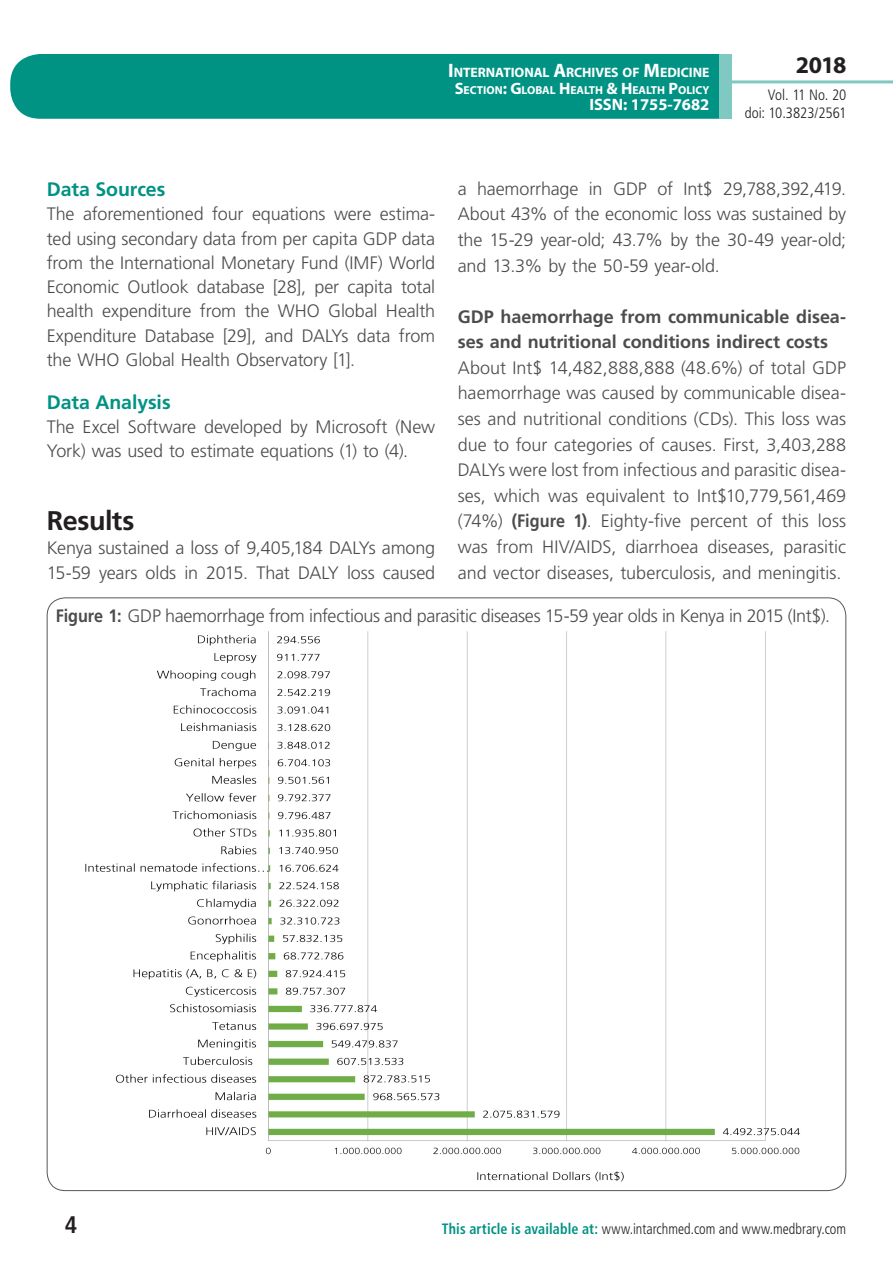
<style>
.page{position:relative;width:893px;height:1263px;background:#fff}
.page>*{position:absolute;margin:0;border:0;box-sizing:border-box;transform-origin:0 0}
.t1{font:700 27px "Frutiger LT Std";letter-spacing:-.02em;color:#231f20}
.t2{font:700 24px "Myriad Pro";color:#231f20}
.t3{font:700 condensed 24px "Frutiger LT Std";color:#231f20}
.t4{font:700 19.5px "Frutiger LT Std";letter-spacing:-.005em;color:#009384}
.t5{font:300 18px/25.7px "Frutiger LT Std";letter-spacing:-.01em;color:#4b4c4d;text-align:justify}
.t6{font:700 18px/25.7px "Frutiger LT Std";color:#4b4c4d}
.t7{font:700 16.5px "Myriad Pro";color:#fff}
.t8{font:300 condensed 15px "Frutiger LT Std";color:#231f20;scale:.94 1}
.t9{font:300 condensed 15px/18px "Frutiger LT Std";color:#231f20;text-align:right}
.t10{font:700 13.65px "Myriad Pro";letter-spacing:-.005em;color:#fff}
.t11{font:700 11.55px "Myriad Pro";color:#fff}
.s1{font-size:19.5px}
.s2{font-size:16.5px}
.s3{font-weight:700}
.s4{font-weight:700;color:#009384}
</style>
<div class="page">
<div style="left:10px;top:54px;width:775px;height:65px;background:#009384;border-radius:30px"></div>
<div style="left:732px;top:0;width:161px;height:157px;background:#fff"></div>
<hr style="left:730px;top:80px;width:163px;height:3px;background:#80c9c2">
<div style="left:719px;top:54px;width:13px;height:65px;background:#80c9c2"></div>
<img style="left:85px;top:631px;width:716px;height:551px">
<p class="t10" style="left:448px;top:64px;width:263px"><span class="s1">I</span>NTERNATIONAL <span class="s1">A</span>RCHIVES OF <span class="s1">M</span>EDICINE</p>
<p class="t11" style="left:455px;top:82px;width:256px"><span class="s2">S</span>ECTION<span class="s2">: G</span>LOBAL <span class="s2">H</span> EALTH <span class="s2">&amp; H</span> EALTH <span class="s2">P</span>OLICY</p>
<p class="t7" style="left:589px;top:94px;width:122px">ISSN: 1755-7682</p>
<h2 class="t2" style="left:796px;top:49px;width:52px">2018</h2>
<p class="t9" style="left:745px;top:86px;width:103px">Vol. 11 No. 20 doi: 10.3823/2561</p>
<p class="t5" style="left:458px;top:176px;width:390px">a haemorrhage in GDP of Int$ 29,788,392,419.<br>About 43% of the economic loss was sustained by the 15-29 year-old; 43.7% by the 30-49 year-old; and 13.3% by the 50-59 year-old.</p>
<p class="t6" style="left:458px;top:304px;width:390px">GDP haemorrhage from communicable disea&shy;ses and nutritional conditions indirect costs</p>
<p class="t5" style="left:458px;top:355px;width:390px">About Int$ 14,482,888,888 (48.6%) of total GDP haemorrhage was caused by communicable disea&shy;ses and nutritional conditions (CDs). This loss was due to four categories of causes. First, 3,403,288<br>DALYs were lost from infectious and parasitic disea&shy;ses, which was equivalent to Int$10,779,561,469 (74%) <span class="s3">(Figure 1)</span>. Eighty-five percent of this loss was from HIV/AIDS, diarrhoea diseases, parasitic and vector diseases, tuberculosis, and meningitis.</p>
<p class="t5" style="left:56px;top:603px;width:776px"><span class="s3">Figure 1:</span> GDP haemorrhage from infectious and parasitic diseases 15-59 year olds in Kenya in 2015 (Int$).</p>
<p class="t4" style="left:47px;top:178px;width:120px">Data Sources</p>
<p class="t5" style="left:47px;top:202px;width:390px;line-height:24.3px">The aforementioned four equations were estima&shy;ted using secondary data from per capita GDP data from the International Monetary Fund (IMF) World Economic Outlook database [28], per capita total health expenditure from the WHO Global Health Expenditure Database [29], and DALYs data from the WHO Global Health Observatory [1].</p>
<p class="t4" style="left:47px;top:390px;width:125px">Data Analysis</p>
<p class="t5" style="left:47px;top:415px;width:390px;line-height:24.3px">The Excel Software developed by Microsoft (New<br>York) was used to estimate equations (1) to (4).</p>
<h1 class="t1" style="left:47px;top:505px;width:89px">Results</h1>
<p class="t5" style="left:47px;top:536px;width:390px;line-height:24.3px">Kenya sustained a loss of 9,405,184 DALYs among<br>15-59 years olds in 2015. That DALY loss caused</p>
<h2 class="t3" style="left:65px;top:1210px;width:14px">4</h2>
<p class="t8" style="left:442px;top:1220px;width:432px"><span class="s4">This article is available at:</span> www.intarchmed.com and www.medbrary.com</p>
</div>
